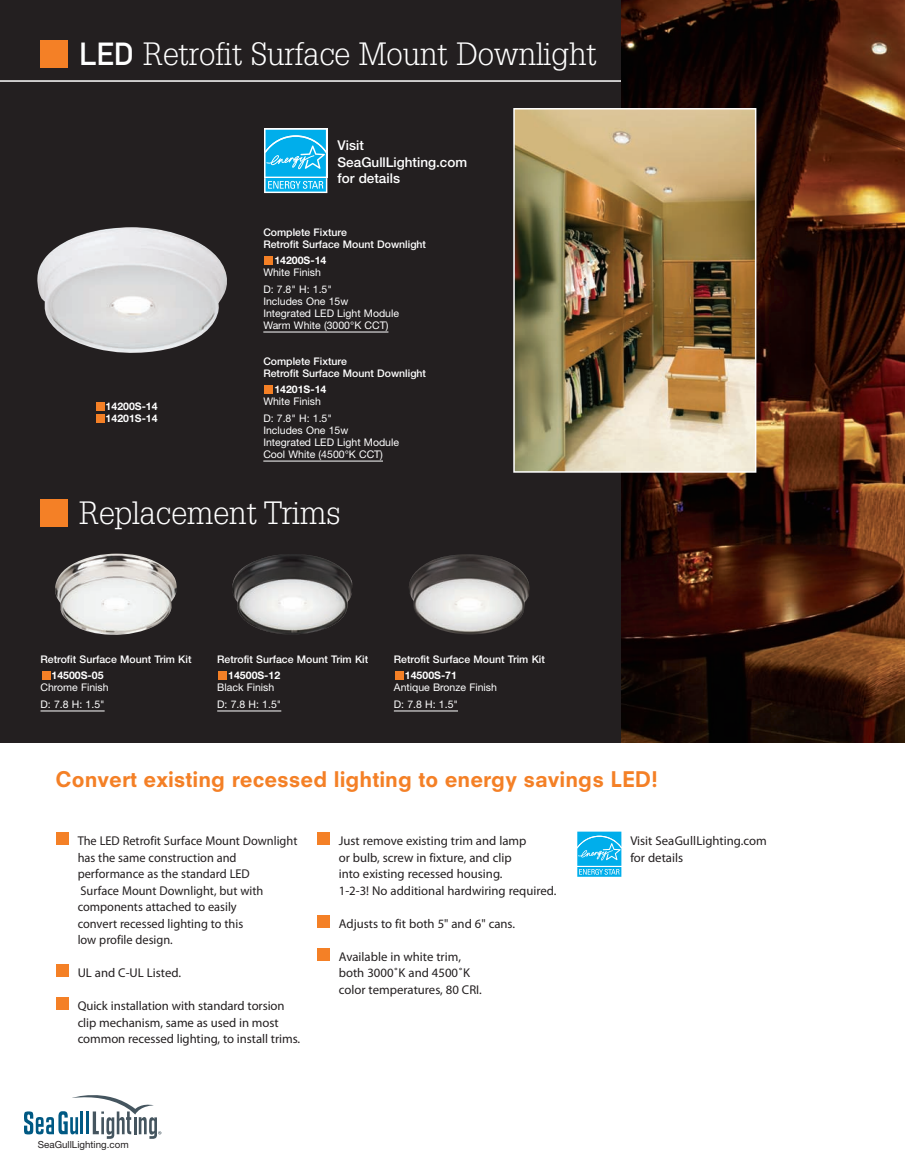
<style>
.page{position:relative;width:905px;height:1175px;background:#fff}
.page>*{position:absolute;margin:0;border:0;box-sizing:border-box;transform-origin:0 0}
.t1{font:300 31.5px "Glypha LT Std";letter-spacing:-.005em;color:#fff}
.t2{font:800 21px "Neuzeit SLT Std";color:#f48026}
.t3{font:500 13.5px/16.2px "Helvetica Neue LT Std";color:#fff}
.t4{font:12.75px/16.5px "Myriad Pro";color:#231f20}
.t5{font:10.5px/12px "Helvetica Neue LT Std";color:#fff}
.t6{font:500 10.5px/16.5px "Helvetica Neue LT Std";color:#fff}
.t7{font:700 10.5px/12px "Helvetica Neue LT Std";color:#fff}
.t8{font:9.75px "Helvetica Neue LT Std";color:#231f20}
.s1{font-family:"DIN Mittelschrift Std";font-weight:400}
.s2{font-weight:700}
</style>
<div class="page">
<div style="left:0;top:0;width:904px;height:742px;background:#231f20"></div>
<div style="left:40px;top:40px;width:28px;height:28px;background:#f48026"></div>
<hr style="left:0;top:80px;width:904px;height:2px;background:#fff">
<div style="left:96px;top:414px;width:8px;height:8px;background:#f48026"></div>
<div style="left:96px;top:402px;width:8px;height:8px;background:#f48026"></div>
<img style="left:37px;top:227px;width:190px;height:126px">
<div style="left:316px;top:947px;width:13px;height:13px;background:#f48026"></div>
<div style="left:316px;top:914px;width:13px;height:13px;background:#f48026"></div>
<div style="left:316px;top:832px;width:13px;height:13px;background:#f48026"></div>
<div style="left:56px;top:997px;width:12px;height:13px;background:#f48026"></div>
<div style="left:56px;top:964px;width:12px;height:13px;background:#f48026"></div>
<div style="left:56px;top:832px;width:12px;height:13px;background:#f48026"></div>
<hr style="left:263px;top:332px;width:125px;height:1px;background:#fff">
<hr style="left:263px;top:460px;width:120px;height:1px;background:#fff">
<div style="left:265px;top:385px;width:8px;height:8px;background:#f48026"></div>
<div style="left:265px;top:256px;width:8px;height:8px;background:#f48026"></div>
<div style="left:40px;top:500px;width:28px;height:26px;background:#f48026"></div>
<img style="left:55px;top:553px;width:122px;height:82px">
<img style="left:232px;top:554px;width:121px;height:80px">
<img style="left:409px;top:554px;width:120px;height:80px">
<hr style="left:40px;top:710px;width:65px;height:1px;background:#fff">
<div style="left:42px;top:671px;width:8px;height:8px;background:#f48026"></div>
<hr style="left:217px;top:710px;width:64px;height:1px;background:#fff">
<div style="left:219px;top:671px;width:8px;height:8px;background:#f48026"></div>
<hr style="left:394px;top:710px;width:64px;height:1px;background:#fff">
<div style="left:395px;top:671px;width:8px;height:8px;background:#f48026"></div>
<img style="left:621px;top:0;width:283px;height:742px">
<img style="left:516px;top:111px;width:237px;height:358px">
<div style="left:513px;top:108px;width:243px;height:364px;border:2px solid #fff"></div>
<div style="left:264px;top:128px;width:63px;height:50px;background:#c2ebfa"></div>
<svg style="left:264px;top:130px;width:63px;height:63px;background:#37bfef"></svg>
<svg style="left:577px;top:831px;width:45px;height:46px;background:#33beee"></svg>
<svg style="left:24px;top:1095px;width:137px;height:43px"></svg>
<p class="t1" style="left:79px;top:42px;width:519px"><span class="s1">LED</span> Retrofit Surface Mount Downlight</p>
<p class="t7" style="left:106px;top:401px;width:53px">14200S-14<br>14201S-14</p>
<p class="t3" style="left:337px;top:139px;width:131px">Visit<br>SeaGullLighting.com for details</p>
<p class="t6" style="left:263px;top:227px;width:164px;line-height:12px">Complete Fixture<br>Retrofit Surface Mount Downlight</p>
<p class="t5" style="left:263px;top:255px;width:65px;text-indent:11px"><span class="s2">14200S-14<br></span>White Finish</p>
<p class="t5" style="left:263px;top:284px;width:137px">D: 7.8" H: 1.5"<br>Includes One 15w<br>Integrated LED Light Module<br>Warm White (3000°K CCT)</p>
<p class="t6" style="left:263px;top:356px;width:164px;line-height:12px">Complete Fixture<br>Retrofit Surface Mount Downlight</p>
<p class="t5" style="left:263px;top:384px;width:65px;text-indent:11px"><span class="s2">14201S-14<br></span>White Finish</p>
<p class="t5" style="left:263px;top:413px;width:137px">D: 7.8" H: 1.5"<br>Includes One 15w<br>Integrated LED Light Module<br>Cool White (4500°K CCT)</p>
<p class="t1" style="left:79px;top:501px;width:263px">Replacement Trims</p>
<p class="t6" style="left:52px;top:651px;width:141px;text-indent:-11px">Retrofit Surface Mount Trim Kit<br><span class="s2">14500S-05</span></p>
<p class="t5" style="left:40px;top:680px;width:70px;line-height:16.5px">Chrome Finish<br>D: 7.8 H: 1.5"</p>
<p class="t6" style="left:228px;top:651px;width:141px;text-indent:-11px">Retrofit Surface Mount Trim Kit<br><span class="s2">14500S-12</span></p>
<p class="t5" style="left:217px;top:680px;width:66px;line-height:16.5px">Black Finish<br>D: 7.8 H: 1.5"</p>
<p class="t6" style="left:405px;top:651px;width:141px;text-indent:-11px">Retrofit Surface Mount Trim Kit<br><span class="s2">14500S-71</span></p>
<p class="t5" style="left:394px;top:680px;width:105px;line-height:16.5px">Antique Bronze Finish<br>D: 7.8 H: 1.5"</p>
<p class="t2" style="left:56px;top:771px;width:604px">Convert existing recessed lighting to energy savings LED!</p>
<p class="t4" style="left:78px;top:833px;width:221px">The LED Retrofit Surface Mount Downlight has the same construction and performance as the standard LED<br>Surface Mount Downlight, but with components attached to easily<br>convert recessed lighting to this<br>low profile design.</p>
<p class="t4" style="left:78px;top:965px;width:105px">UL and C-UL Listed.</p>
<p class="t4" style="left:78px;top:998px;width:224px">Quick installation with standard torsion clip mechanism, same as used in most common recessed lighting, to install trims.</p>
<p class="t8" style="left:38px;top:1141px;width:92px">SeaGullLighting.com</p>
<p class="t4" style="left:339px;top:833px;width:219px">Just remove existing trim and lamp<br>or bulb, screw in fixture, and clip<br>into existing recessed housing.<br>1-2-3! No additional hardwiring required.</p>
<p class="t4" style="left:339px;top:916px;width:178px">Adjusts to fit both 5" and 6" cans.</p>
<p class="t4" style="left:339px;top:949px;width:144px">Available in white trim, both 3000˚K and 4500˚K color temperatures, 80 CRI.</p>
<p class="t4" style="left:630px;top:834px;width:138px">Visit SeaGullLighting.com for details</p>
</div>
